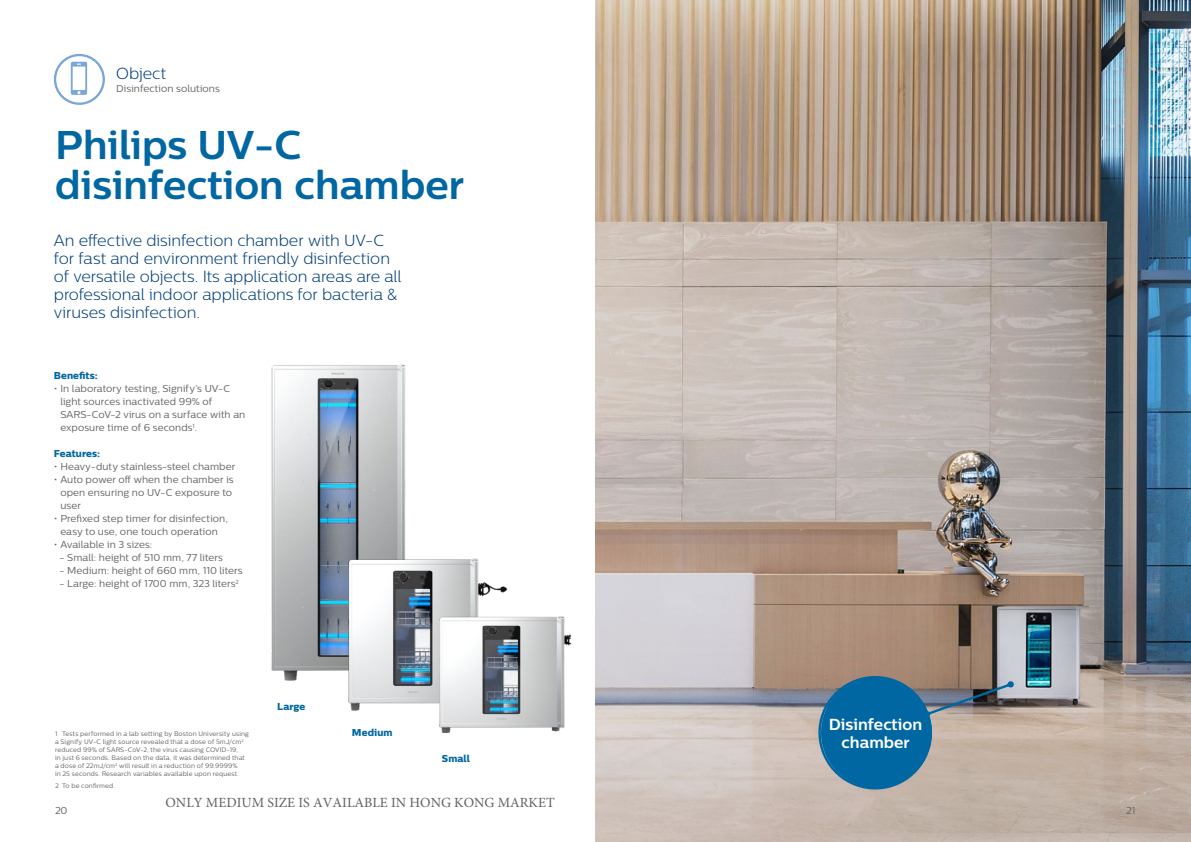
<style>
.page{position:relative;width:1191px;height:842px;background:#fff}
.page>*{position:absolute;margin:0;border:0;box-sizing:border-box;transform-origin:0 0}
.t1{font:700 40px/40px "Centrale Sans";color:#0067a2}
.t2{font:300 16px/18px "Centrale Sans";letter-spacing:-.005em;color:#003e79}
.t3{font:700 16px/18px "Centrale Sans";color:#fff;text-align:center}
.t4{font:14px "Minion Pro";color:#626261}
.t5{font:10px/13px "Centrale Sans";letter-spacing:.005em;color:#636362}
.t6{font:10px "Centrale Sans X Bold";letter-spacing:.005em;color:#0067a2}
.t7{font:6.5px/8px "Centrale Sans";letter-spacing:.02em;color:#636362}
</style>
<div class="page">
<img style="left:595px;top:0;width:596px;height:842px">
<img style="left:271px;top:364px;width:135px;height:317px">
<img style="left:346px;top:557px;width:162px;height:154px">
<img style="left:435px;top:614px;width:136px;height:119px">
<svg style="left:71px;top:62px;width:16px;height:33px"></svg>
<div style="left:54px;top:54px;width:51px;height:51px;border:2px solid #79a7d9;border-radius:50%"></div>
<svg style="left:811px;top:669px;width:203px;height:128px;background:#6a899a"></svg>
<h2 class="t2" style="left:116px;top:64px;width:51px">Object</h2>
<p class="t5" style="left:116px;top:82px;width:105px">Disinfection solutions</p>
<h1 class="t1" style="left:55px;top:124px;width:411px">Philips UV-C disinfection chamber</h1>
<h2 class="t2" style="left:54px;top:232px;width:349px">An effective disinfection chamber with UV-C for fast and environment friendly disinfection of versatile objects. Its application areas are all professional indoor applications for bacteria &amp; viruses disinfection.</h2>
<p class="t6" style="left:54px;top:369px;width:45px">Benefits:</p>
<p class="t5" style="left:60px;top:382px;width:186px;text-indent:-6px">• In laboratory testing, Signify’s UV-C light sources inactivated 99% of SARS-CoV-2 virus on a surface with an exposure time of 6 seconds<sup>1</sup>.</p>
<p class="t6" style="left:54px;top:447px;width:48px">Features:</p>
<p class="t5" style="left:54px;top:460px;width:183px">• Heavy-duty stainless-steel chamber</p>
<p class="t5" style="left:60px;top:473px;width:175px;text-indent:-6px">• Auto power off when the chamber is open ensuring no UV-C exposure to user</p>
<p class="t5" style="left:54px;top:512px;width:176px;text-align:center">• Prefixed step timer for disinfection, easy to use, one touch operation</p>
<p class="t5" style="left:54px;top:538px;width:100px">• Available in 3 sizes:</p>
<p class="t5" style="left:60px;top:551px;width:165px">- Small: height of 510 mm, 77 liters</p>
<p class="t5" style="left:60px;top:564px;width:185px">- Medium: height of 660 mm, 110 liters</p>
<p class="t5" style="left:60px;top:577px;width:181px">- Large: height of 1700 mm, 323 liters<sup>2</sup></p>
<p class="t7" style="left:55px;top:730px;width:195px">1 Tests performed in a lab setting by Boston University using a Signify UV-C light source revealed that a dose of 5mJ/cm<sup>2 </sup>reduced 99% of SARS-CoV-2, the virus causing COVID-19,<br>in just 6 seconds. Based on the data, it was determined that a dose of 22mJ/cm<sup>2</sup> will result in a reduction of 99.9999%<br>in 25 seconds. Research variables available upon request.</p>
<p class="t7" style="left:55px;top:782px;width:61px">2 To be confirmed.</p>
<p class="t6" style="left:277px;top:701px;width:30px">Large</p>
<p class="t6" style="left:352px;top:727px;width:42px">Medium</p>
<p class="t6" style="left:442px;top:753px;width:30px">Small</p>
<h2 class="t3" style="left:829px;top:715px;width:95px">Disinfection chamber</h2>
<h3 class="t4" style="left:165px;top:793px;width:390px">ONLY MEDIUM SIZE IS AVAILABLE IN HONG KONG MARKET</h3>
<p class="t5" style="left:55px;top:804px;width:14px">20</p>
<p class="t5" style="left:1126px;top:804px;width:11px">21</p>
</div>
